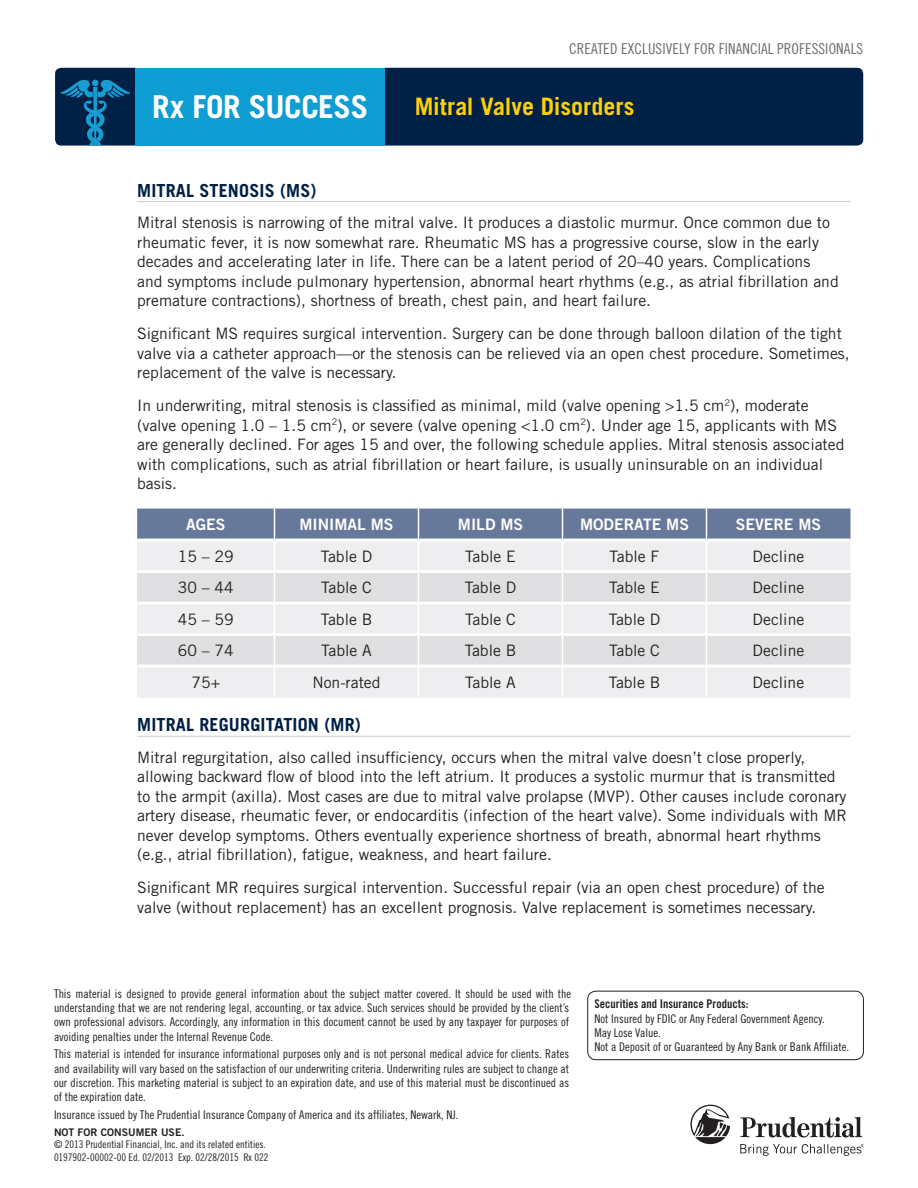
<style>
.page{position:relative;width:918px;height:1188px;background:#fff}
.page>*{position:absolute;margin:0;border:0;box-sizing:border-box;transform-origin:0 0}
.t1{font:700 31.5px "Trade Gothic LT Std";letter-spacing:-.01em;color:#fff}
.t2{font:700 24px "Trade Gothic LT Std";color:#fed105}
.t3{font:700 18px "Trade Gothic LT Std";letter-spacing:.01em;color:#002045}
.t4{font:15.75px/19.5px "Trade Gothic LT Std";color:#231f20}
.t5{font:15.75px "Trade Gothic LT Std Bd 2";color:#fff}
.t6{font:15px "Trade Gothic LT Std Cn 18";letter-spacing:.005em;color:#6c6d70}
.t7{font:12px/14.2px "Trade Gothic LT Std Cn 18";color:#231f20}
.t8{font:12px "Trade Gothic LT Std Bd Cn 20";color:#231f20}
.t9{font:10.5px/12.6px "Trade Gothic LT Std Cn 18";color:#231f20}
.t10{font:10.5px "Trade Gothic LT Std Bd 2";color:#231f20}
</style>
<div class="page">
<hr style="left:137px;top:201px;width:713px;height:1px;background:#c9cacc">
<hr style="left:137px;top:736px;width:713px;height:1px;background:#c9cacc">
<div style="left:137px;top:509px;width:714px;height:31px;background:#67799b"></div>
<div style="left:137px;top:542px;width:713px;height:156px;background:#eeedef"></div>
<svg style="left:137px;top:573px;width:714px;height:92px;background:#e4e4e5"></svg>
<hr style="left:137px;top:539px;width:137px;height:3px;background:#fff">
<hr style="left:275px;top:539px;width:143px;height:3px;background:#fff">
<hr style="left:419px;top:539px;width:143px;height:3px;background:#fff">
<hr style="left:563px;top:539px;width:143px;height:3px;background:#fff">
<hr style="left:707px;top:539px;width:143px;height:3px;background:#fff">
<hr style="left:137px;top:570px;width:137px;height:3px;background:#fff">
<hr style="left:275px;top:570px;width:143px;height:3px;background:#fff">
<hr style="left:419px;top:570px;width:143px;height:3px;background:#fff">
<hr style="left:563px;top:570px;width:143px;height:3px;background:#fff">
<hr style="left:707px;top:570px;width:143px;height:3px;background:#fff">
<hr style="left:137px;top:602px;width:137px;height:3px;background:#fff">
<hr style="left:275px;top:602px;width:143px;height:3px;background:#fff">
<hr style="left:419px;top:602px;width:143px;height:3px;background:#fff">
<hr style="left:563px;top:602px;width:143px;height:3px;background:#fff">
<hr style="left:707px;top:602px;width:143px;height:3px;background:#fff">
<hr style="left:137px;top:633px;width:137px;height:3px;background:#fff">
<hr style="left:275px;top:633px;width:143px;height:3px;background:#fff">
<hr style="left:419px;top:633px;width:143px;height:3px;background:#fff">
<hr style="left:563px;top:633px;width:143px;height:3px;background:#fff">
<hr style="left:707px;top:633px;width:143px;height:3px;background:#fff">
<hr style="left:137px;top:665px;width:137px;height:3px;background:#fff">
<hr style="left:275px;top:665px;width:143px;height:3px;background:#fff">
<hr style="left:419px;top:665px;width:143px;height:3px;background:#fff">
<hr style="left:563px;top:665px;width:143px;height:3px;background:#fff">
<hr style="left:707px;top:665px;width:143px;height:3px;background:#fff">
<hr style="left:274px;top:540px;width:1px;height:32px;background:#fff">
<hr style="left:418px;top:540px;width:1px;height:32px;background:#fff">
<hr style="left:562px;top:540px;width:1px;height:32px;background:#fff">
<hr style="left:706px;top:540px;width:1px;height:32px;background:#fff">
<hr style="left:274px;top:572px;width:1px;height:31px;background:#fff">
<hr style="left:418px;top:572px;width:1px;height:31px;background:#fff">
<hr style="left:562px;top:572px;width:1px;height:31px;background:#fff">
<hr style="left:706px;top:572px;width:1px;height:31px;background:#fff">
<hr style="left:274px;top:603px;width:1px;height:32px;background:#fff">
<hr style="left:418px;top:603px;width:1px;height:32px;background:#fff">
<hr style="left:562px;top:603px;width:1px;height:32px;background:#fff">
<hr style="left:706px;top:603px;width:1px;height:32px;background:#fff">
<hr style="left:274px;top:635px;width:1px;height:31px;background:#fff">
<hr style="left:418px;top:635px;width:1px;height:31px;background:#fff">
<hr style="left:562px;top:635px;width:1px;height:31px;background:#fff">
<hr style="left:706px;top:635px;width:1px;height:31px;background:#fff">
<hr style="left:274px;top:666px;width:1px;height:32px;background:#fff">
<hr style="left:418px;top:666px;width:1px;height:32px;background:#fff">
<hr style="left:562px;top:666px;width:1px;height:32px;background:#fff">
<hr style="left:706px;top:666px;width:1px;height:32px;background:#fff">
<hr style="left:274px;top:509px;width:1px;height:31px;background:#fff">
<hr style="left:418px;top:509px;width:1px;height:31px;background:#fff">
<hr style="left:562px;top:509px;width:1px;height:31px;background:#fff">
<hr style="left:706px;top:509px;width:1px;height:31px;background:#fff">
<svg style="left:55px;top:68px;width:81px;height:78px;background:#063b62"></svg>
<div style="left:385px;top:68px;width:478px;height:78px;background:#002045"></div>
<div style="left:136px;top:68px;width:249px;height:78px;background:#0e9ed3"></div>
<svg style="left:690px;top:1105px;width:174px;height:51px"></svg>
<div style="left:588px;top:991px;width:276px;height:69px;border:1px solid #231f20;border-radius:8px"></div>
<p class="t6" style="left:569px;top:44px;width:296px">CREATED EXCLUSIVELY FOR FINANCIAL PROFESSIONALS</p>
<h1 class="t1" style="left:152px;top:89px;width:218px">Rx FOR SUCCESS</h1>
<h2 class="t2" style="left:415px;top:93px;width:221px">Mitral Valve Disorders</h2>
<p class="t3" style="left:137px;top:180px;width:181px">MITRAL STENOSIS (MS)</p>
<p class="t4" style="left:137px;top:214px;width:703px">Mitral stenosis is narrowing of the mitral valve. It produces a diastolic murmur. Once common due to rheumatic fever, it is now somewhat rare. Rheumatic MS has a progressive course, slow in the early decades and accelerating later in life. There can be a latent period of 20–40 years. Complications and symptoms include pulmonary hypertension, abnormal heart rhythms (e.g., as atrial fibrillation and premature contractions), shortness of breath, chest pain, and heart failure.</p>
<p class="t4" style="left:137px;top:325px;width:714px">Significant MS requires surgical intervention. Surgery can be done through balloon dilation of the tight valve via a catheter approach—or the stenosis can be relieved via an open chest procedure. Sometimes, replacement of the valve is necessary.</p>
<p class="t4" style="left:137px;top:397px;width:709px">In underwriting, mitral stenosis is classified as minimal, mild (valve opening &gt;1.5 cm<sup>2</sup>), moderate (valve opening 1.0 – 1.5 cm<sup>2</sup>), or severe (valve opening &lt;1.0 cm<sup>2</sup>). Under age 15, applicants with MS are generally declined. For ages 15 and over, the following schedule applies. Mitral stenosis associated with complications, such as atrial fibrillation or heart failure, is usually uninsurable on an individual basis.</p>
<p class="t5" style="left:186px;top:519px;width:41px">AGES</p>
<p class="t5" style="left:299px;top:519px;width:96px">MINIMAL MS</p>
<p class="t5" style="left:458px;top:519px;width:67px">MILD MS</p>
<p class="t5" style="left:580px;top:519px;width:110px">MODERATE MS</p>
<p class="t5" style="left:736px;top:519px;width:87px">SEVERE MS</p>
<p class="t4" style="left:178px;top:548px;width:57px">15 – 29</p>
<p class="t4" style="left:321px;top:548px;width:53px">Table D</p>
<p class="t4" style="left:465px;top:548px;width:52px">Table E</p>
<p class="t4" style="left:610px;top:548px;width:51px">Table F</p>
<p class="t4" style="left:753px;top:548px;width:53px">Decline</p>
<p class="t4" style="left:178px;top:579px;width:57px">30 – 44</p>
<p class="t4" style="left:321px;top:579px;width:52px">Table C</p>
<p class="t4" style="left:465px;top:579px;width:53px">Table D</p>
<p class="t4" style="left:609px;top:579px;width:52px">Table E</p>
<p class="t4" style="left:753px;top:579px;width:53px">Decline</p>
<p class="t4" style="left:178px;top:611px;width:57px">45 – 59</p>
<p class="t4" style="left:321px;top:611px;width:53px">Table B</p>
<p class="t4" style="left:465px;top:611px;width:52px">Table C</p>
<p class="t4" style="left:609px;top:611px;width:53px">Table D</p>
<p class="t4" style="left:753px;top:611px;width:53px">Decline</p>
<p class="t4" style="left:178px;top:642px;width:57px">60 – 74</p>
<p class="t4" style="left:321px;top:642px;width:52px">Table A</p>
<p class="t4" style="left:465px;top:642px;width:53px">Table B</p>
<p class="t4" style="left:609px;top:642px;width:52px">Table C</p>
<p class="t4" style="left:753px;top:642px;width:53px">Decline</p>
<p class="t4" style="left:191px;top:674px;width:30px">75+</p>
<p class="t4" style="left:312px;top:674px;width:70px">Non-rated</p>
<p class="t4" style="left:465px;top:674px;width:52px">Table A</p>
<p class="t4" style="left:609px;top:674px;width:53px">Table B</p>
<p class="t4" style="left:753px;top:674px;width:53px">Decline</p>
<p class="t3" style="left:137px;top:715px;width:225px">MITRAL REGURGITATION (MR)</p>
<p class="t4" style="left:137px;top:749px;width:711px">Mitral regurgitation, also called insufficiency, occurs when the mitral valve doesn’t close properly, allowing backward flow of blood into the left atrium. It produces a systolic murmur that is transmitted to the armpit (axilla). Most cases are due to mitral valve prolapse (MVP). Other causes include coronary artery disease, rheumatic fever, or endocarditis (infection of the heart valve). Some individuals with MR never develop symptoms. Others eventually experience shortness of breath, abnormal heart rhythms (e.g., atrial fibrillation), fatigue, weakness, and heart failure.</p>
<p class="t4" style="left:137px;top:879px;width:689px">Significant MR requires surgical intervention. Successful repair (via an open chest procedure) of the valve (without replacement) has an excellent prognosis. Valve replacement is sometimes necessary.</p>
<p class="t7" style="left:54px;top:987px;width:519px">This material is designed to provide general information about the subject matter covered. It should be used with the understanding that we are not rendering legal, accounting, or tax advice. Such services should be provided by the client’s own professional advisors. Accordingly, any information in this document cannot be used by any taxpayer for purposes of avoiding penalties under the Internal Revenue Code.</p>
<p class="t7" style="left:54px;top:1048px;width:517px;text-align:justify">This material is intended for insurance informational purposes only and is not personal medical advice for clients. Rates and availability will vary based on the satisfaction of our underwriting criteria. Underwriting rules are subject to change at our discretion. This marketing material is subject to an expiration date, and use of this material must be discontinued as of the expiration date.</p>
<p class="t7" style="left:54px;top:1108px;width:406px">Insurance issued by The Prudential Insurance Company of America and its affiliates, Newark, NJ.</p>
<p class="t10" style="left:54px;top:1128px;width:132px">NOT FOR CONSUMER USE.</p>
<p class="t9" style="left:54px;top:1139px;width:216px">© 2013 Prudential Financial, Inc. and its related entities.<br>0197902-00002-00 Ed. 02/2013 Exp. 02/28/2015 Rx 022</p>
<p class="t8" style="left:595px;top:997px;width:155px">Securities and Insurance Products:</p>
<p class="t7" style="left:595px;top:1012px;width:256px">Not Insured by FDIC or Any Federal Government Agency.<br>May Lose Value.<br>Not a Deposit of or Guaranteed by Any Bank or Bank Affiliate.</p>
</div>
